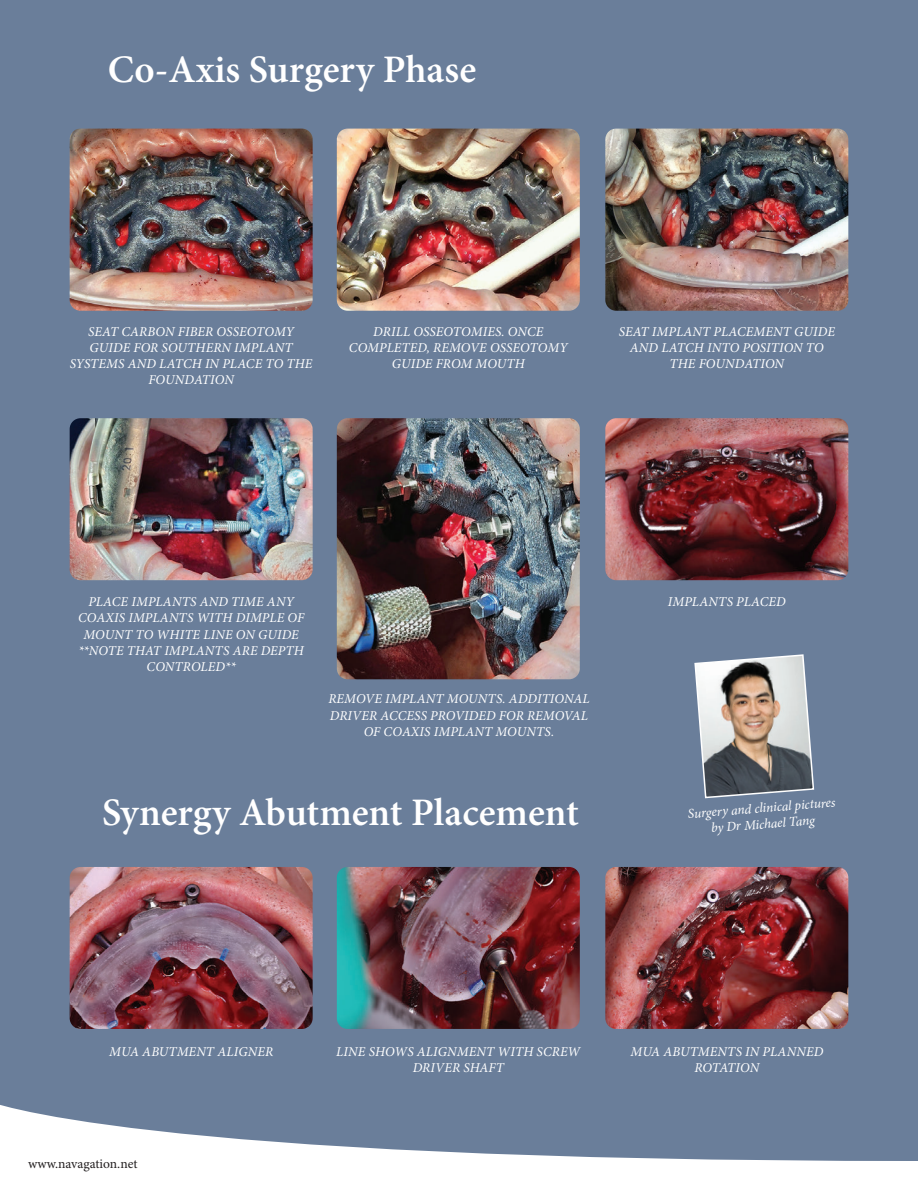
<style>
.page{position:relative;width:918px;height:1188px;background:#6a7e9a}
.page>*{position:absolute;margin:0;border:0;box-sizing:border-box;transform-origin:0 0}
.t1{font:600 39px "Minion Pro";color:#fff}
.t2{font:italic 13.5px/16.2px "Minion Pro";letter-spacing:.01em;color:#fff;text-align:center}
.t3{font:13.5px "Minion Pro";color:#231f20}
</style>
<div class="page">
<svg style="left:0;top:1105px;width:918px;height:83px"></svg>
<img style="left:605px;top:418px;width:243px;height:162px">
<img style="left:70px;top:867px;width:243px;height:162px">
<img style="left:337px;top:867px;width:243px;height:162px">
<img style="left:605px;top:867px;width:243px;height:162px">
<img style="left:605px;top:129px;width:243px;height:182px">
<img style="left:70px;top:418px;width:243px;height:162px">
<img style="left:337px;top:418px;width:243px;height:261px">
<img style="left:70px;top:129px;width:243px;height:182px">
<img style="left:337px;top:129px;width:243px;height:182px">
<svg style="left:694px;top:654px;width:121px;height:145px;background:#9c9a9a"></svg>
<p class="t1" style="left:108px;top:43px;width:370px">Co-Axis Surgery Phase</p>
<p class="t2" style="left:70px;top:323px;width:244px">SEAT CARBON FIBER OSSEOTOMY<br>GUIDE FOR SOUTHERN IMPLANT<br>SYSTEMS AND LATCH IN PLACE TO THE<br>FOUNDATION</p>
<p class="t2" style="left:349px;top:323px;width:220px">DRILL OSSEOTOMIES. ONCE<br>COMPLETED, REMOVE OSSEOTOMY<br>GUIDE FROM MOUTH</p>
<p class="t2" style="left:619px;top:323px;width:218px">SEAT IMPLANT PLACEMENT GUIDE<br>AND LATCH INTO POSITION TO<br>THE FOUNDATION</p>
<p class="t2" style="left:78px;top:594px;width:227px">PLACE IMPLANTS AND TIME ANY<br>COAXIS IMPLANTS WITH DIMPLE OF<br>MOUNT TO WHITE LINE ON GUIDE **NOTE THAT IMPLANTS ARE DEPTH<br>CONTROLED**</p>
<p class="t2" style="left:328px;top:691px;width:263px">REMOVE IMPLANT MOUNTS. ADDITIONAL<br>DRIVER ACCESS PROVIDED FOR REMOVAL<br>OF COAXIS IMPLANT MOUNTS.</p>
<p class="t1" style="left:102px;top:786px;width:478px">Synergy Abutment Placement</p>
<p class="t2" style="left:668px;top:594px;width:119px">IMPLANTS PLACED</p>
<p class="t2" style="left:687px;top:805px;width:149px;rotate:-4deg">Surgery and clinical pictures by Dr Michael Tang</p>
<p class="t2" style="left:109px;top:1043px;width:165px">MUA ABUTMENT ALIGNER</p>
<p class="t3" style="left:28px;top:1154px;width:111px">www.navagation.net</p>
<p class="t2" style="left:336px;top:1043px;width:245px">LINE SHOWS ALIGNMENT WITH SCREW<br>DRIVER SHAFT</p>
<p class="t2" style="left:630px;top:1043px;width:194px">MUA ABUTMENTS IN PLANNED<br>ROTATION</p>
</div>
